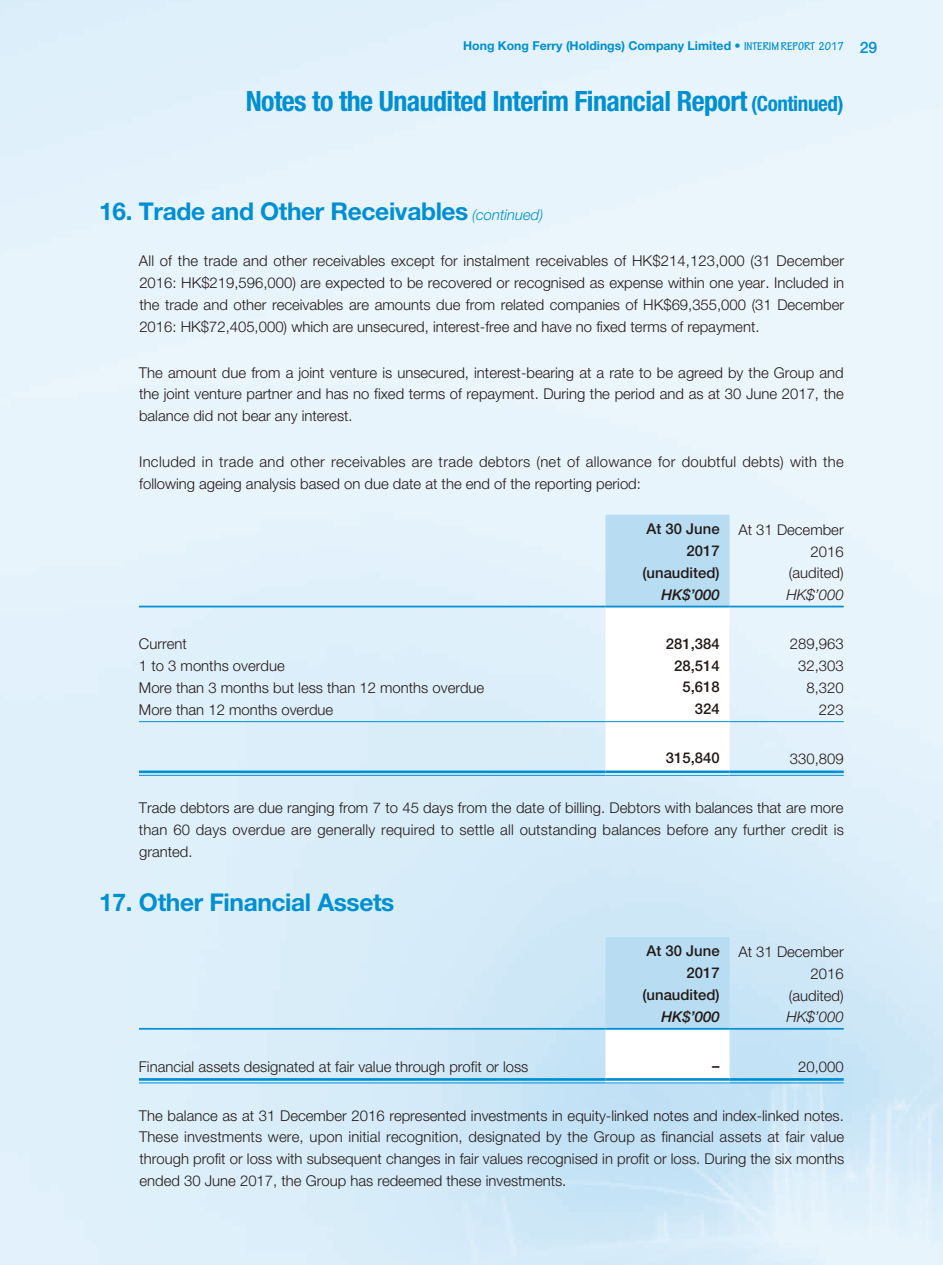
<style>
.page{position:relative;width:943px;height:1265px;background:#fff}
.page>*{position:absolute;margin:0;border:0;box-sizing:border-box;transform-origin:0 0}
.t1{font:700 condensed 28px "Helvetica Neue LT Std";letter-spacing:-.02em;color:#008fd3}
.t2{font:700 24.5px "Helvetica Neue LT Std";letter-spacing:-.015em;color:#008fd3}
.t3{font:300 14.88px/21.9px "Helvetica Neue LT Std";color:#231916;text-align:justify}
.t4{font:300 14.88px/21.9px "Helvetica Neue LT Std";letter-spacing:.02em;color:#231916}
.t5{font:500 14.88px "Helvetica Neue LT Std";color:#231916}
.t6{font:italic 500 14.88px "Helvetica Neue LT Std";color:#231916}
.t7{font:italic 300 14.88px "Helvetica Neue LT Std";color:#231916}
.t8{font:700 12.25px "Helvetica Neue LT Std";color:#008fd3}
.s1{font-family:"Tekton Pro";font-stretch:condensed}
.s2{font-weight:500;font-size:15.75px}
.s3{font-size:21px}
.s4{font-weight:300;font-style:italic;font-size:14.88px}
</style>
<div class="page">
<img style="left:0;top:0;width:943px;height:1265px">
<svg style="left:605px;top:515px;width:124px;height:260px"></svg>
<hr style="left:139px;top:606px;width:466px;height:1px;background:#008fd3">
<hr style="left:605px;top:606px;width:124px;height:1px;background:#008fd3">
<hr style="left:729px;top:606px;width:114px;height:1px;background:#008fd3">
<hr style="left:139px;top:721px;width:466px;height:1px;background:#008fd3">
<hr style="left:605px;top:721px;width:124px;height:1px;background:#008fd3">
<hr style="left:729px;top:721px;width:114px;height:1px;background:#008fd3">
<hr style="left:139px;top:771px;width:466px;height:2px;background:#008fd3">
<hr style="left:139px;top:775px;width:466px;height:1px;background:#008fd3">
<hr style="left:605px;top:771px;width:124px;height:2px;background:#008fd3">
<hr style="left:605px;top:775px;width:124px;height:1px;background:#008fd3">
<hr style="left:729px;top:771px;width:114px;height:2px;background:#008fd3">
<hr style="left:729px;top:775px;width:114px;height:1px;background:#008fd3">
<svg style="left:605px;top:937px;width:124px;height:145px"></svg>
<hr style="left:139px;top:1028px;width:466px;height:2px;background:#008fd3">
<hr style="left:605px;top:1028px;width:124px;height:2px;background:#008fd3">
<hr style="left:729px;top:1028px;width:114px;height:2px;background:#008fd3">
<hr style="left:139px;top:1078px;width:466px;height:3px;background:#008fd3">
<hr style="left:139px;top:1082px;width:466px;height:1px;background:#008fd3">
<hr style="left:605px;top:1078px;width:124px;height:3px;background:#008fd3">
<hr style="left:605px;top:1082px;width:124px;height:1px;background:#008fd3">
<hr style="left:729px;top:1078px;width:114px;height:3px;background:#008fd3">
<hr style="left:729px;top:1082px;width:114px;height:1px;background:#008fd3">
<p class="t8" style="left:463px;top:38px;width:415px">Hong Kong Ferry (Holdings) Company Limited • <span class="s1">INTERIM REPORT 2017</span> <span class="s2">29</span></p>
<h1 class="t1" style="left:246px;top:84px;width:599px">Notes to the Unaudited Interim Financial Report <span class="s3">(Continued)</span></h1>
<h2 class="t2" style="left:99px;top:196px;width:445px">16. Trade and Other Receivables <span class="s4">(continued)</span></h2>
<p class="t3" style="left:139px;top:250px;width:706px">All of the trade and other receivables except for instalment receivables of HK$214,123,000 (31 December 2016: HK$219,596,000) are expected to be recovered or recognised as expense within one year. Included in the trade and other receivables are amounts due from related companies of HK$69,355,000 (31 December 2016: HK$72,405,000) which are unsecured, interest-free and have no fixed terms of repayment.</p>
<p class="t3" style="left:139px;top:361px;width:706px">The amount due from a joint venture is unsecured, interest-bearing at a rate to be agreed by the Group and the joint venture partner and has no fixed terms of repayment. During the period and as at 30 June 2017, the balance did not bear any interest.</p>
<p class="t4" style="left:139px;top:451px;width:706px">Included in trade and other receivables are trade debtors (net of allowance for doubtful debts) with the following ageing analysis based on due date at the end of the reporting period:</p>
<p class="t5" style="left:646px;top:520px;width:75px">At 30 June</p>
<p class="t3" style="left:738px;top:518px;width:107px">At 31 December</p>
<p class="t5" style="left:686px;top:542px;width:35px">2017</p>
<p class="t3" style="left:810px;top:540px;width:35px">2016</p>
<p class="t5" style="left:642px;top:564px;width:79px">(unaudited)</p>
<p class="t3" style="left:788px;top:562px;width:56px">(audited)</p>
<p class="t6" style="left:661px;top:586px;width:60px">HK$’000</p>
<p class="t7" style="left:786px;top:586px;width:59px">HK$’000</p>
<p class="t3" style="left:139px;top:633px;width:49px">Current</p>
<p class="t5" style="left:666px;top:634px;width:55px">281,384</p>
<p class="t3" style="left:790px;top:633px;width:55px">289,963</p>
<p class="t3" style="left:139px;top:655px;width:147px">1 to 3 months overdue</p>
<p class="t5" style="left:674px;top:656px;width:47px">28,514</p>
<p class="t3" style="left:798px;top:655px;width:47px">32,303</p>
<p class="t3" style="left:139px;top:677px;width:347px">More than 3 months but less than 12 months overdue</p>
<p class="t5" style="left:682px;top:678px;width:39px">5,618</p>
<p class="t3" style="left:806px;top:677px;width:39px">8,320</p>
<p class="t3" style="left:139px;top:698px;width:196px">More than 12 months overdue</p>
<p class="t5" style="left:694px;top:700px;width:26px">324</p>
<p class="t3" style="left:818px;top:698px;width:26px">223</p>
<p class="t5" style="left:666px;top:749px;width:55px">315,840</p>
<p class="t3" style="left:790px;top:747px;width:55px">330,809</p>
<p class="t3" style="left:139px;top:796px;width:706px">Trade debtors are due ranging from 7 to 45 days from the date of billing. Debtors with balances that are more than 60 days overdue are generally required to settle all outstanding balances before any further credit is granted.</p>
<h2 class="t2" style="left:99px;top:887px;width:297px">17. Other Financial Assets</h2>
<p class="t5" style="left:646px;top:942px;width:75px">At 30 June</p>
<p class="t3" style="left:738px;top:940px;width:107px">At 31 December</p>
<p class="t5" style="left:686px;top:964px;width:35px">2017</p>
<p class="t3" style="left:810px;top:962px;width:35px">2016</p>
<p class="t5" style="left:642px;top:986px;width:79px">(unaudited)</p>
<p class="t3" style="left:788px;top:984px;width:56px">(audited)</p>
<p class="t6" style="left:661px;top:1008px;width:60px">HK$’000</p>
<p class="t7" style="left:786px;top:1008px;width:59px">HK$’000</p>
<p class="t3" style="left:139px;top:1055px;width:391px">Financial assets designated at fair value through profit or loss</p>
<p class="t5" style="left:712px;top:1057px;width:9px">–</p>
<p class="t3" style="left:798px;top:1055px;width:47px">20,000</p>
<p class="t3" style="left:139px;top:1104px;width:706px">The balance as at 31 December 2016 represented investments in equity-linked notes and index-linked notes.<br>These investments were, upon initial recognition, designated by the Group as financial assets at fair value through profit or loss with subsequent changes in fair values recognised in profit or loss. During the six months ended 30 June 2017, the Group has redeemed these investments.</p>
</div>
